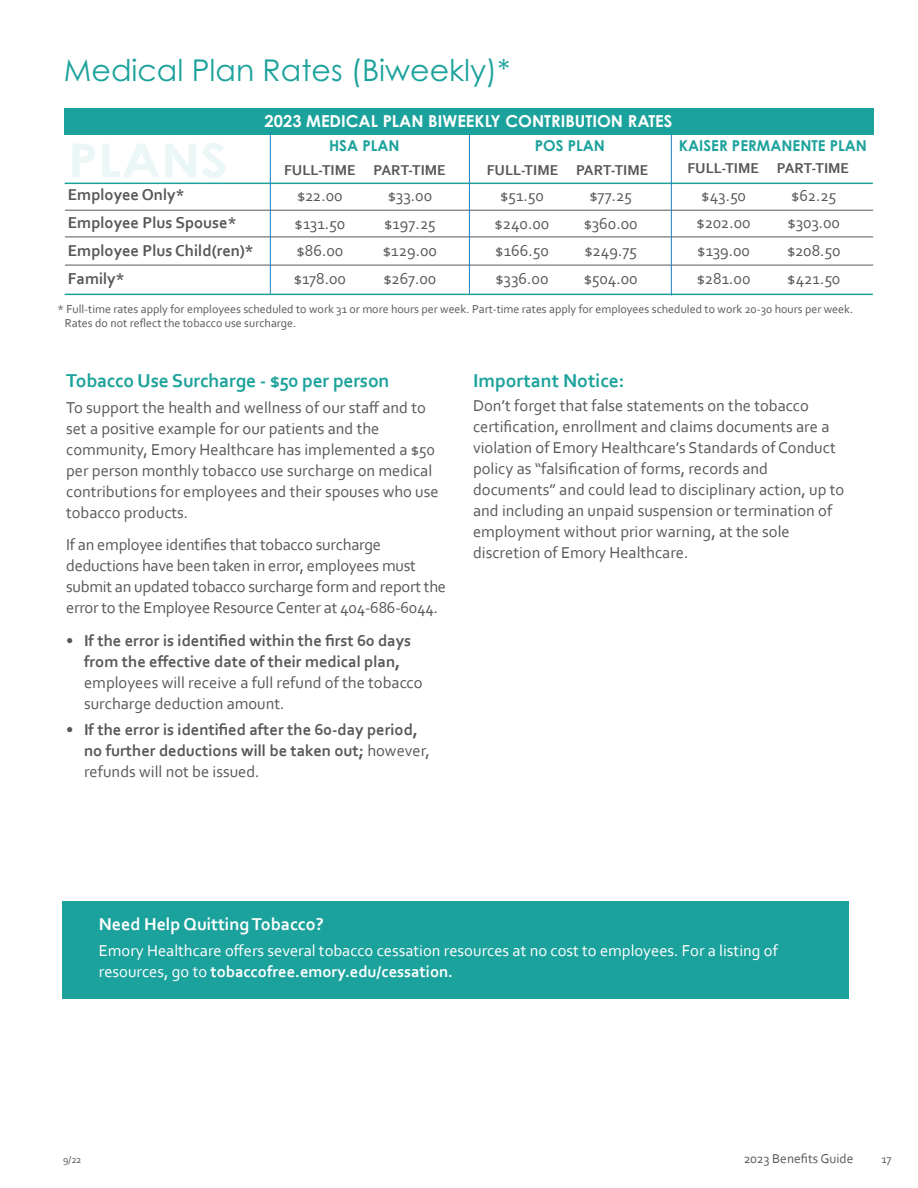
<style>
.page{position:relative;width:918px;height:1188px;background:#fff}
.page>*{position:absolute;margin:0;border:0;box-sizing:border-box;transform-origin:0 0}
.head_1{font:30px "Century Gothic Pro";color:#1ca29c}
.Green_Bold_Subheads{font:700 19.5px "Corbel";letter-spacing:-.01em;color:#1ca29c}
.text_before_bullet{font:700 19.5px "Corbel";color:#1ca29c}
.sidebar-text_blue{font:700 18px "Corbel";color:#fff}
._2017_Body_Copy{font:16.5px/21px "Corbel";color:#57585a}
.BODY_COPY{font:700 16.5px/21px "Corbel";color:#57585a}
.BODY_COPY-2{font:16.5px "Corbel";color:#57585a}
._2017_Body_Copy-2{font:16.5px/21px "Corbel";color:#fff}
.BODY_COPY-3{font:700 16.5px "Century Gothic Pro";color:#fff}
.BODY_COPY-4{font:700 15px "Corbel";color:#57585a}
.HEADER_2017{font:700 15px "Century Gothic Pro";color:#1ca29c}
.t1{font:13.5px "Corbel";color:#57585a}
.BODY_COPY-5{font:12px "Corbel";color:#57585a}
.t2{font:10.5px "Corbel";color:#57585a}
.s1{font-weight:400}
.s2{font-weight:700}
</style>
<div class="page">
<div style="left:62px;top:901px;width:787px;height:98px;background:#1ca29c"></div>
<div style="left:65px;top:109px;width:809px;height:26px;background:#1ca29c"></div>
<hr style="left:65px;top:210px;width:808px;height:1px;background:#57585a">
<hr style="left:65px;top:237px;width:808px;height:1px;background:#57585a">
<hr style="left:65px;top:265px;width:808px;height:1px;background:#57585a">
<hr style="left:65px;top:183px;width:808px;height:1px;background:#1ca29c">
<hr style="left:469px;top:134px;width:1px;height:161px;background:#1b81c4">
<svg style="left:72px;top:143px;width:153px;height:35px"></svg>
<hr style="left:270px;top:132px;width:1px;height:162px;background:#1b81c4">
<hr style="left:65px;top:294px;width:808px;height:1px;background:#1ca29c">
<hr style="left:671px;top:135px;width:1px;height:160px;background:#1b81c4">
<p class="head_1" style="left:64px;top:51px;width:448px">Medical Plan Rates (Biweekly)*</p>
<p class="BODY_COPY-3" style="left:265px;top:111px;width:409px">2023 MEDICAL PLAN BIWEEKLY CONTRIBUTION RATES</p>
<p class="HEADER_2017" style="left:329px;top:137px;width:72px">HSA PLAN</p>
<p class="HEADER_2017" style="left:535px;top:137px;width:72px">POS PLAN</p>
<p class="HEADER_2017" style="left:679px;top:137px;width:190px">KAISER PERMANENTE PLAN</p>
<p class="BODY_COPY" style="left:68px;top:184px;width:118px">Employee Only*</p>
<p class="BODY_COPY" style="left:68px;top:212px;width:170px">Employee Plus Spouse*</p>
<p class="BODY_COPY" style="left:68px;top:240px;width:187px">Employee Plus Child(ren)*</p>
<p class="BODY_COPY" style="left:68px;top:267px;width:58px">Family*</p>
<p class="BODY_COPY-4" style="left:284px;top:161px;width:73px">FULL-TIME</p>
<p class="BODY_COPY-4" style="left:374px;top:161px;width:74px">PART-TIME</p>
<p class="BODY_COPY-2" style="left:297px;top:185px;width:47px">$22.00</p>
<p class="BODY_COPY-2" style="left:295px;top:213px;width:52px">$131. 50</p>
<p class="BODY_COPY-2" style="left:296px;top:241px;width:48px">$86.00</p>
<p class="BODY_COPY-2" style="left:294px;top:268px;width:54px">$178.00</p>
<p class="BODY_COPY-2" style="left:388px;top:185px;width:46px">$33. 00</p>
<p class="BODY_COPY-2" style="left:384px;top:213px;width:53px">$197. 25</p>
<p class="BODY_COPY-2" style="left:383px;top:241px;width:56px">$129.00</p>
<p class="BODY_COPY-2" style="left:384px;top:268px;width:54px">$267.00</p>
<p class="BODY_COPY-4" style="left:487px;top:161px;width:73px">FULL-TIME</p>
<p class="BODY_COPY-4" style="left:576px;top:161px;width:74px">PART-TIME</p>
<p class="BODY_COPY-4" style="left:687px;top:159px;width:73px">FULL-TIME</p>
<p class="BODY_COPY-4" style="left:777px;top:159px;width:74px">PART-TIME</p>
<p class="BODY_COPY-2" style="left:500px;top:185px;width:45px">$51. 50</p>
<p class="BODY_COPY-2" style="left:495px;top:213px;width:56px">$240.00</p>
<p class="BODY_COPY-2" style="left:495px;top:241px;width:55px">$166. 50</p>
<p class="BODY_COPY-2" style="left:496px;top:268px;width:55px">$336. 00</p>
<p class="BODY_COPY-2" style="left:589px;top:185px;width:44px">$77. 25</p>
<p class="BODY_COPY-2" style="left:584px;top:213px;width:56px">$360. 00</p>
<p class="BODY_COPY-2" style="left:584px;top:241px;width:54px">$249.75</p>
<p class="BODY_COPY-2" style="left:584px;top:268px;width:55px">$504. 00</p>
<p class="BODY_COPY-2" style="left:701px;top:185px;width:46px">$43. 50</p>
<p class="BODY_COPY-2" style="left:697px;top:213px;width:56px">$202.00</p>
<p class="BODY_COPY-2" style="left:697px;top:240px;width:54px">$139.00</p>
<p class="BODY_COPY-2" style="left:697px;top:268px;width:55px">$281.00</p>
<p class="BODY_COPY-2" style="left:791px;top:185px;width:47px">$62. 25</p>
<p class="BODY_COPY-2" style="left:788px;top:213px;width:54px">$303. 00</p>
<p class="BODY_COPY-2" style="left:787px;top:240px;width:55px">$208. 50</p>
<p class="BODY_COPY-2" style="left:787px;top:268px;width:55px">$421. 50</p>
<p class="BODY_COPY-5" style="left:58px;top:301px;width:795px">* Full-time rates apply for employees scheduled to work 31 or more hours per week. Part-time rates apply for employees scheduled to work 20-30 hours per week.</p>
<p class="BODY_COPY-5" style="left:65px;top:316px;width:233px">Rates do not reflect the tobacco use surcharge.</p>
<p class="Green_Bold_Subheads" style="left:66px;top:368px;width:325px">Tobacco Use Surcharge - $50 per person</p>
<p class="_2017_Body_Copy" style="left:66px;top:397px;width:374px">To support the health and wellness of our staff and to set a positive example for our patients and the community, Emory Healthcare has implemented a $50 per person monthly tobacco use surcharge on medical contributions for employees and their spouses who use tobacco products.</p>
<p class="_2017_Body_Copy" style="left:66px;top:534px;width:382px">If an employee identifies that tobacco surcharge deductions have been taken in error, employees must submit an updated tobacco surcharge form and report the error to the Employee Resource Center at 404-686-6044.</p>
<p class="BODY_COPY" style="left:84px;top:629px;width:340px;text-indent:-18px">• If the error is identified within the first 60 days from the effective date of their medical plan, <span class="s1">employees will receive a full refund of the tobacco surcharge deduction amount.</span></p>
<p class="BODY_COPY" style="left:84px;top:719px;width:347px;text-indent:-18px">• If the error is identified after the 60-day period, no further deductions will be taken out; <span class="s1">however, refunds will not be issued.</span></p>
<p class="text_before_bullet" style="left:473px;top:368px;width:153px">Important Notice:</p>
<p class="_2017_Body_Copy" style="left:473px;top:395px;width:373px">Don’t forget that false statements on the tobacco certification, enrollment and claims documents are a violation of Emory Healthcare’s Standards of Conduct policy as “falsification of forms, records and documents” and could lead to disciplinary action, up to and including an unpaid suspension or termination of employment without prior warning, at the sole discretion of Emory Healthcare.</p>
<p class="sidebar-text_blue" style="left:99px;top:913px;width:227px">Need Help Quitting Tobacco?</p>
<p class="_2017_Body_Copy-2" style="left:99px;top:940px;width:681px">Emory Healthcare offers several tobacco cessation resources at no cost to employees. For a listing of resources, go to <span class="s2">tobaccofree.emory.edu/cessation.</span></p>
<p class="t2" style="left:63px;top:1153px;width:20px">9/22</p>
<p class="t1" style="left:744px;top:1150px;width:111px">2023 Benefits Guide</p>
<p class="BODY_COPY-5" style="left:881px;top:1152px;width:12px">17</p>
</div>
